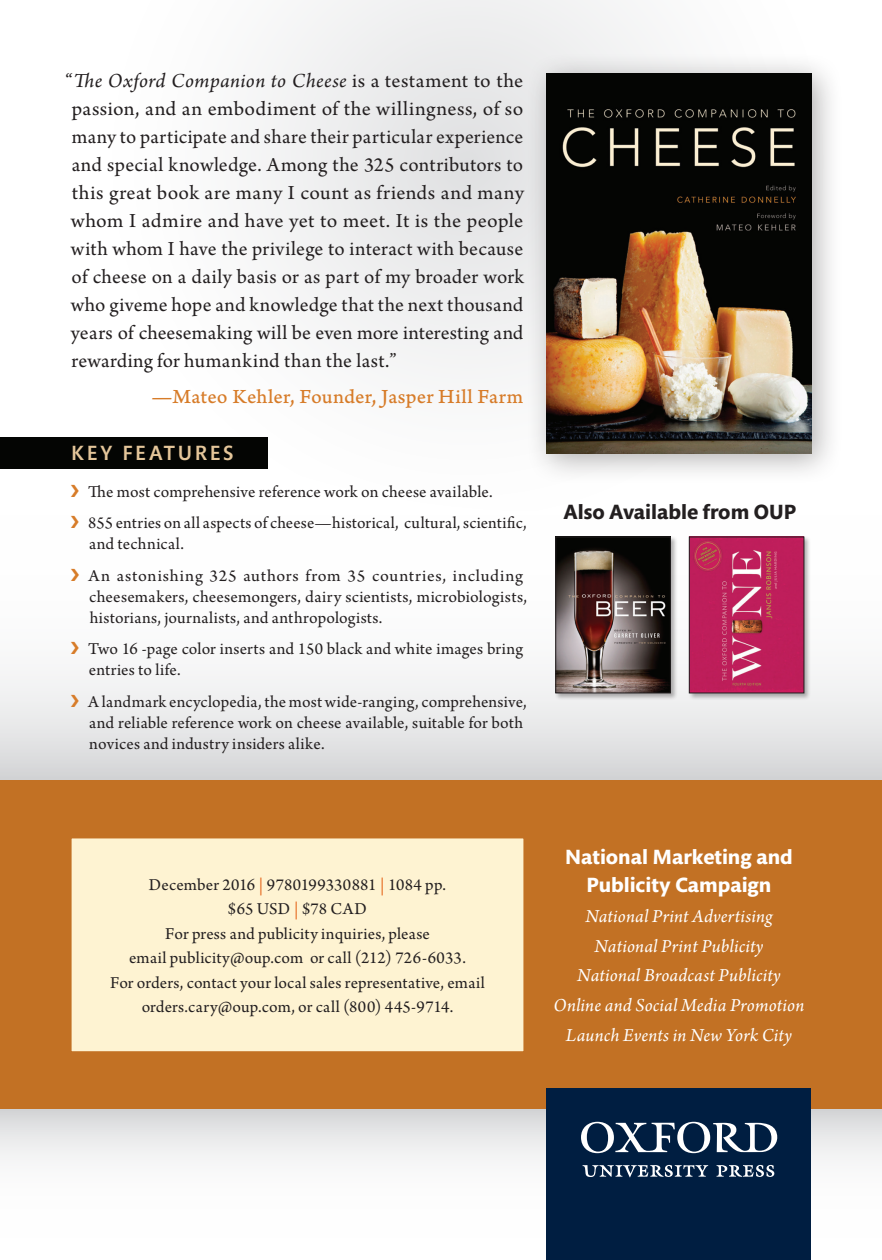
<style>
.page{position:relative;width:882px;height:1260px;background:#fff}
.page>*{position:absolute;margin:0;border:0;box-sizing:border-box;transform-origin:0 0}
.C2{font:21px/28px "Arno Pro";letter-spacing:.015em;color:#231f20;text-align:justify}
.C2-2{font:700 21px/28px "Mundo Sans Std";color:#fff;text-align:center}
.C2-3{font:21px "Arno Pro Caption";letter-spacing:.005em;color:#d77c29}
.t1{font:700 21px "Mundo Sans Std";color:#231f20}
.t2{font:500 21px "Mundo Sans Std";letter-spacing:.125em;color:#e5c69a}
.C2-4{font:italic 19.25px "Arno Pro";letter-spacing:.01em;color:#fff}
.C2-5{font:17.5px/21px "Arno Pro";letter-spacing:.015em;color:#231f20}
.s1{font-style:italic}
.s2{color:#d77c29}
.s3{color:#e66d25}
</style>
<div class="page">
<div style="left:0;top:780px;width:882px;height:330px;background:#c27124"></div>
<svg style="left:259px;top:0;width:386px;height:371px;fill:#efeff0"></svg>
<div style="left:0;top:1109px;width:882px;height:151px;background:linear-gradient(to bottom,#e1e2e3,#fff)"></div>
<svg style="left:0;top:676px;width:882px;height:104px;fill:#e6e7e8"></svg>
<div style="left:0;top:437px;width:268px;height:32px;background:#040503"></div>
<div style="left:526px;top:52px;width:317px;height:433px;background:#231f20;opacity:.35"></div>
<img style="left:547px;top:73px;width:264px;height:380px">
<div style="left:688px;top:536px;width:123px;height:164px;background:#231f20;opacity:.35"></div>
<img style="left:691px;top:539px;width:111px;height:152px">
<div style="left:555px;top:536px;width:123px;height:164px;background:#231f20;opacity:.35"></div>
<img style="left:558px;top:539px;width:111px;height:152px">
<div style="left:556px;top:537px;width:115px;height:156px;border:1px solid #231f20"></div>
<div style="left:71px;top:838px;width:453px;height:214px;background:#fef3d2"></div>
<div style="left:71px;top:838px;width:453px;height:214px;border:1px solid #c27124"></div>
<div style="left:547px;top:1088px;width:264px;height:172px;background:#001e41"></div>
<svg style="left:581px;top:1122px;width:196px;height:55px"></svg>
<p class="C2" style="left:66px;top:68px;width:460px">“<span class="s1">The Oxford Companion to Cheese</span> is a testament to the passion, and an embodiment of the willingness, of so many to participate and share their particular experience and special knowledge. Among the 325 contributors to this great book are many I count as friends and many whom I admire and have yet to meet. It is the people with whom I have the privilege to interact with because of cheese on a daily basis or as part of my broader work who giveme hope and knowledge that the next thousand years of cheesemaking will be even more interesting and rewarding for humankind than the last.”</p>
<p class="C2-3" style="left:151px;top:384px;width:373px">—Mateo Kehler, Founder, Jasper Hill Farm</p>
<h3 class="t2" style="left:71px;top:442px;width:164px">KEY FEATURES</h3>
<p class="C2-5" style="left:71px;top:482px;width:424px"><span class="s2">❯</span> The most comprehensive reference work on cheese available.</p>
<p class="C2-5" style="left:89px;top:514px;width:439px;text-indent:-19px"><span class="s2">❯</span> 855 entries on all aspects of cheese—historical, cultural, scientific, and technical.</p>
<p class="C2-5" style="left:89px;top:566px;width:439px;text-indent:-19px"><span class="s2">❯</span> An astonishing 325 authors from 35 countries, including cheesemakers, cheesemongers, dairy scientists, microbiologists, historians, journalists, and anthropologists.</p>
<p class="C2-5" style="left:89px;top:639px;width:436px;text-indent:-18px"><span class="s2">❯</span> Two 16 -page color inserts and 150 black and white images bring entries to life.</p>
<p class="C2-5" style="left:89px;top:692px;width:439px;text-indent:-19px"><span class="s2">❯</span> A landmark encyclopedia, the most wide-ranging, comprehensive, and reliable reference work on cheese available, suitable for both novices and industry insiders alike.</p>
<h1 class="t1" style="left:563px;top:501px;width:234px">Also Available from OUP</h1>
<p class="C2-5" style="left:149px;top:873px;width:299px;line-height:24.5px;text-align:center">December 2016 <span class="s3">|</span> 9780199330881 <span class="s3">|</span> 1084 pp. $65 USD <span class="s3">|</span> $78 CAD</p>
<p class="C2-5" style="left:129px;top:922px;width:338px;line-height:24.5px;text-align:center">For press and publicity inquiries, please<br>email publicity@oup.com or call (212) 726-6033.</p>
<p class="C2-5" style="left:110px;top:971px;width:376px;line-height:24.5px;text-align:center">For orders, contact your local sales representative, email orders.cary@oup.com, or call (800) 445-9714.</p>
<p class="C2-2" style="left:565px;top:844px;width:229px">National Marketing and<br>Publicity Campaign</p>
<p class="C2-4" style="left:585px;top:905px;width:189px">National Print Advertising</p>
<p class="C2-4" style="left:594px;top:935px;width:171px">National Print Publicity</p>
<p class="C2-4" style="left:577px;top:965px;width:205px">National Broadcast Publicity</p>
<p class="C2-4" style="left:554px;top:994px;width:252px">Online and Social Media Promotion</p>
<p class="C2-4" style="left:566px;top:1024px;width:228px">Launch Events in New York City</p>
</div>
